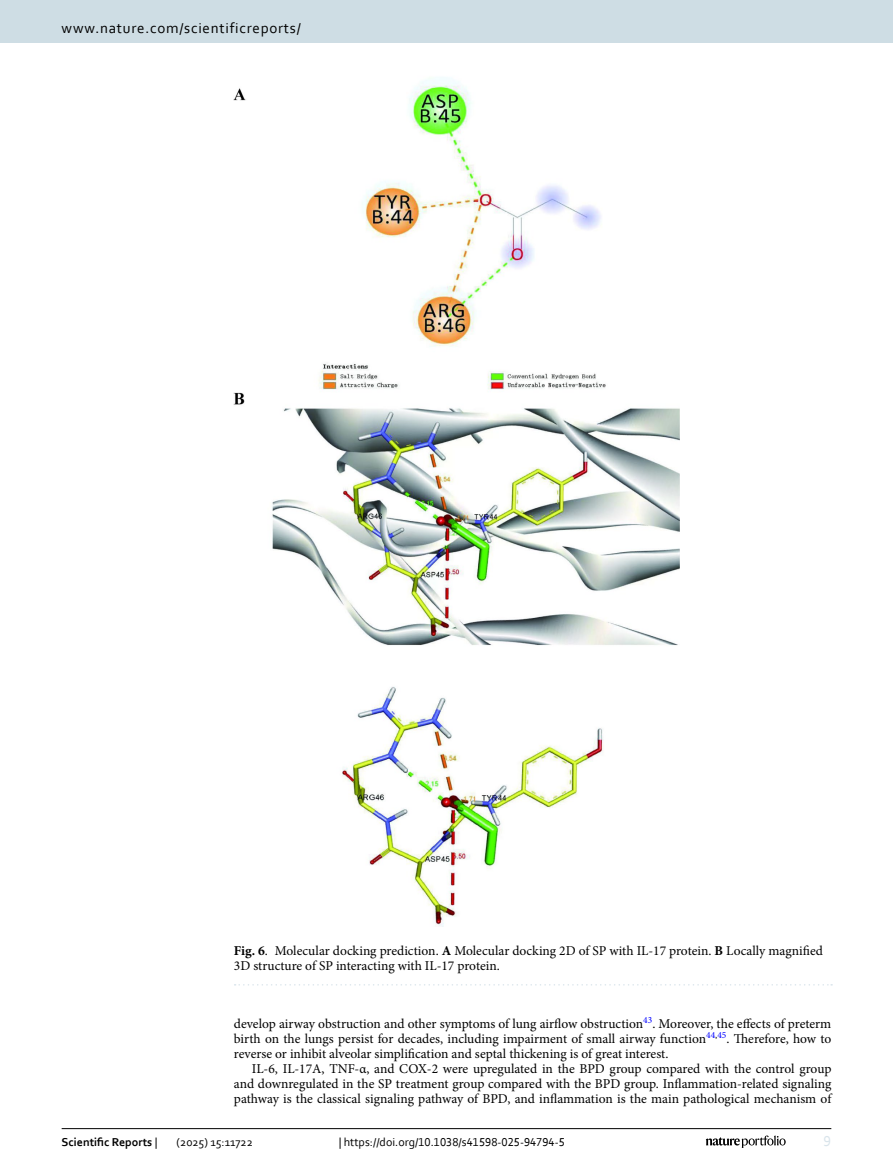
<style>
.page{position:relative;width:893px;height:1174px;background:#fff}
.page>*{position:absolute;margin:0;border:0;box-sizing:border-box;transform-origin:0 0}
.t1{font:15px "Corbel";letter-spacing:.05em;color:#000}
.t2{font:15px "Corbel";color:#d9e4eb}
.Body_Text{font:13.5px/15px "Minion Pro";color:#000;text-align:justify}
.Body_Text_Indent{font:13.5px/15px "Minion Pro";letter-spacing:-.005em;color:#000;text-align:justify}
.Figure_Caption{font:13.5px/15px "Minion Pro";color:#000}
.t3{font:12px "Corbel";color:#000}
.t4{font:700 12px "Corbel";color:#000}
.s1{font-weight:700}
.s2{font-weight:400}
</style>
<div class="page">
<img style="left:234px;top:77px;width:446px;height:849px">
<svg style="left:235px;top:984px;width:597px;height:1px"></svg>
<hr style="left:62px;top:1128px;width:769px;height:1px;background:#000">
<svg style="left:706px;top:1135px;width:80px;height:12px"></svg>
<div style="left:0;top:0;width:893px;height:43px;background:#cedde4"></div>
<p class="t1" style="left:62px;top:18px;width:241px">www.nature.com/scientificreports/</p>
<p class="Figure_Caption" style="left:234px;top:942px;width:591px"><span class="s1">Fig. 6</span>. Molecular docking prediction. <span class="s1">A</span> Molecular docking 2D of SP with IL-17 protein. <span class="s1">B</span> Locally magnified<br>3D structure of SP interacting with IL-17 protein.</p>
<p class="Body_Text" style="left:234px;top:1015px;width:599px">develop airway obstruction and other symptoms of lung airflow obstruction<sup>43</sup>. Moreover, the effects of preterm birth on the lungs persist for decades, including impairment of small airway function<sup>44</sup><sup>,</sup><sup>45</sup>. Therefore, how to reverse or inhibit alveolar simplification and septal thickening is of great interest.</p>
<p class="Body_Text_Indent" style="left:234px;top:1060px;width:599px;text-indent:18px">IL-6, IL-17A, TNF-α, and COX-2 were upregulated in the BPD group compared with the control group and downregulated in the SP treatment group compared with the BPD group. Inflammation-related signaling pathway is the classical signaling pathway of BPD, and inflammation is the main pathological mechanism of</p>
<p class="t4" style="left:62px;top:1134px;width:97px">Scientific Reports <span class="s2">|</span></p>
<p class="t3" style="left:177px;top:1134px;width:78px">(2025) 15:11722</p>
<p class="t3" style="left:339px;top:1134px;width:228px">| https://doi.org/10.1038/s41598-025-94794-5</p>
<p class="t2" style="left:824px;top:1132px;width:9px">9</p>
</div>
